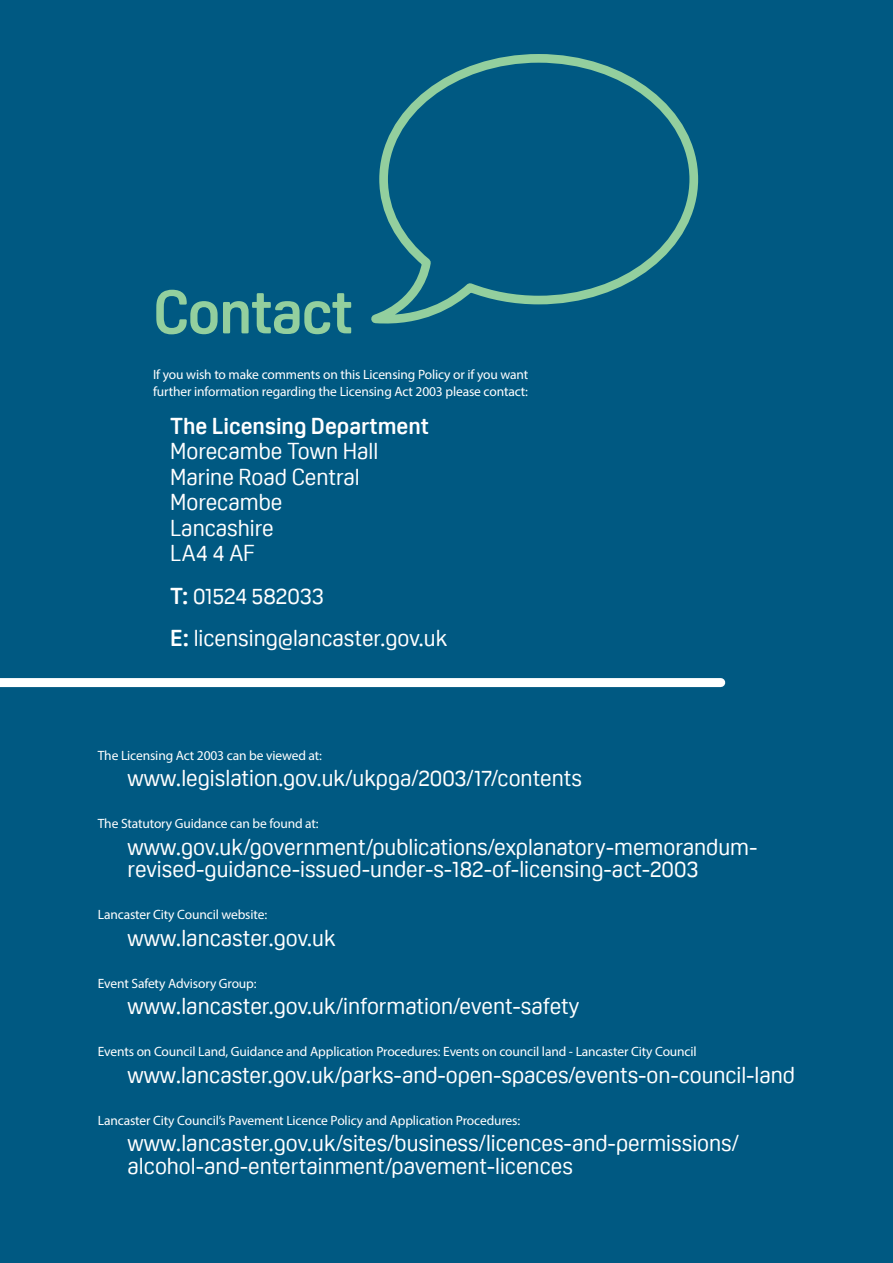
<style>
.page{position:relative;width:893px;height:1263px;background:#005982}
.page>*{position:absolute;margin:0;border:0;box-sizing:border-box;transform-origin:0 0}
.Section_Head{font:700 60px "Oscine";letter-spacing:-.02em;color:#93cf9e}
.Sub_Head{font:22.5px/25.5px "Oscine";color:#fff}
.Body{font:13.5px/16.2px "Myriad Pro";letter-spacing:-.01em;color:#fff}
.s1{font-weight:700}
</style>
<div class="page">
<svg style="left:371px;top:54px;width:328px;height:270px"></svg>
<div style="left:0;top:678px;width:721px;height:9px;background:#fff"></div>
<p class="Section_Head" style="left:153px;top:278px;width:202px">Contact</p>
<p class="Body" style="left:153px;top:366px;width:377px">If you wish to make comments on this Licensing Policy or if you want further information regarding the Licensing Act 2003 please contact:</p>
<p class="Sub_Head" style="left:170px;top:413px;width:260px"><span class="s1">The Licensing Department<br></span>Morecambe Town Hall<br>Marine Road Central<br>Morecambe<br>Lancashire<br>LA4 4 AF</p>
<p class="Sub_Head" style="left:170px;top:583px;width:155px"><span class="s1">T:</span> 01524 582033</p>
<p class="Sub_Head" style="left:170px;top:626px;width:279px"><span class="s1">E:</span> licensing@lancaster.gov.uk</p>
<p class="Body" style="left:98px;top:747px;width:226px">The Licensing Act 2003 can be viewed at:</p>
<p class="Sub_Head" style="left:128px;top:766px;width:456px">www.legislation.gov.uk/ukpga/2003/17/contents</p>
<p class="Body" style="left:98px;top:815px;width:222px">The Statutory Guidance can be found at:</p>
<p class="Sub_Head" style="left:128px;top:836px;width:631px;line-height:22.5px">www.gov.uk/government/publications/explanatory-memorandum&shy;revised-guidance-issued-under-s-182-of-licensing-act-2003</p>
<p class="Body" style="left:98px;top:906px;width:171px">Lancaster City Council website:</p>
<p class="Sub_Head" style="left:128px;top:925px;width:209px">www.lancaster.gov.uk</p>
<p class="Body" style="left:98px;top:975px;width:160px">Event Safety Advisory Group:</p>
<p class="Sub_Head" style="left:128px;top:994px;width:453px">www.lancaster.gov.uk/information/event-safety</p>
<p class="Body" style="left:98px;top:1043px;width:600px">Events on Council Land, Guidance and Application Procedures: Events on council land - Lancaster City Council</p>
<p class="Sub_Head" style="left:128px;top:1062px;width:669px">www.lancaster.gov.uk/parks-and-open-spaces/events-on-council-land</p>
<p class="Body" style="left:98px;top:1112px;width:424px">Lancaster City Council’s Pavement Licence Policy and Application Procedures:</p>
<p class="Sub_Head" style="left:128px;top:1132px;width:613px;line-height:22.5px">www.lancaster.gov.uk/sites/business/licences-and-permissions/ alcohol-and-entertainment/pavement-licences</p>
</div>
